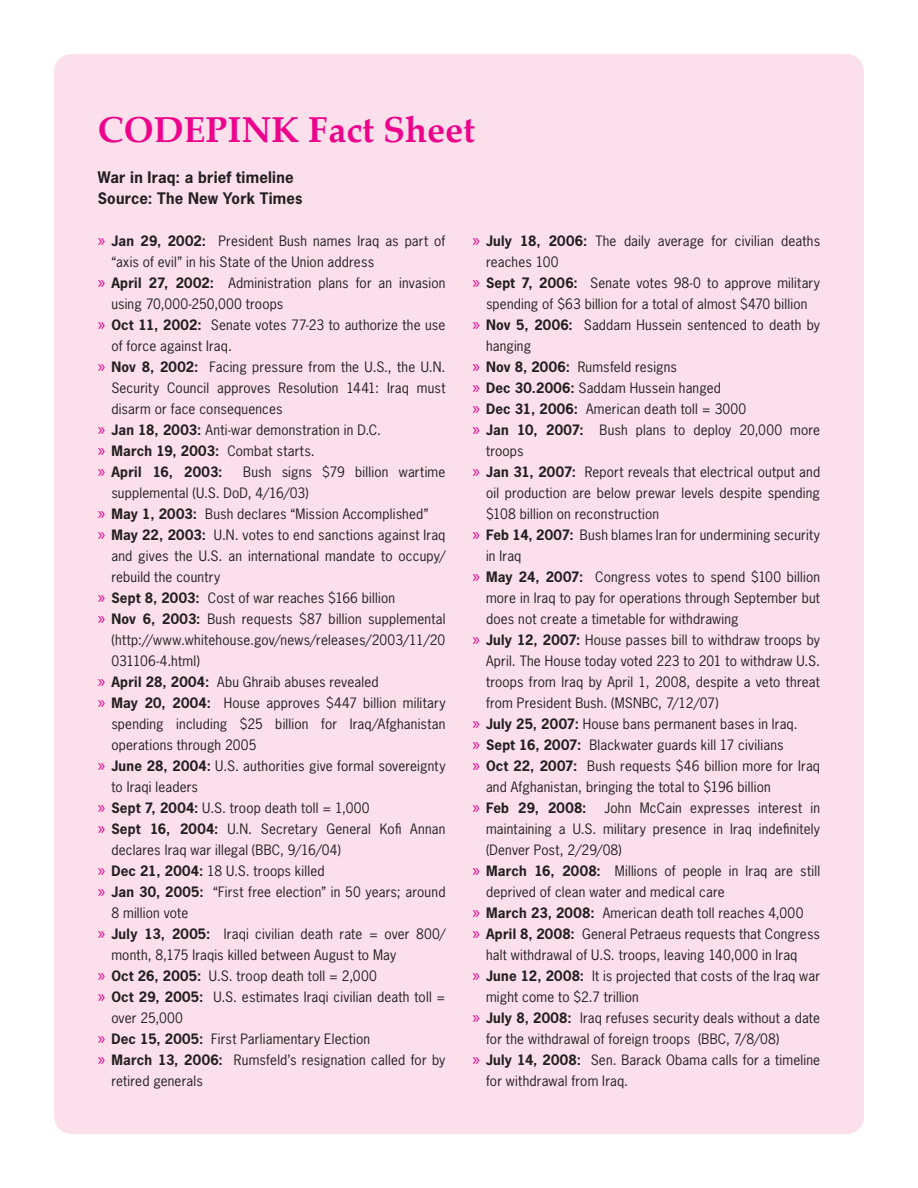
<style>
.page{position:relative;width:918px;height:1188px;background:#fff}
.page>*{position:absolute;margin:0;border:0;box-sizing:border-box;transform-origin:0 0}
.t1{font:700 36px "Palatino Linotype";color:#ed028c}
.t2{font:18px/21px "Myriad Pro";color:#ed028c}
.t3{font:700 15px/21px "News Gothic Std";letter-spacing:.015em;color:#231f20}
.t4{font:13.5px/21px "News Gothic Std";letter-spacing:.015em;color:#231f20}
.t5{font:700 13.5px "News Gothic Std";letter-spacing:.015em;color:#231f20}
.s1{font-weight:700}
</style>
<div class="page">
<div style="left:54px;top:54px;width:810px;height:1080px;background:#fbdfeb;border-radius:18px"></div>
<h1 class="t1" style="left:98px;top:104px;width:379px">CODEPINK Fact Sheet</h1>
<p class="t3" style="left:98px;top:166px;width:206px">War in Iraq: a brief timeline<br>Source: The New York Times</p>
<p class="t4" style="left:111px;top:230px;width:336px"><span class="s1">Jan 29, 2002:</span> President Bush names Iraq as part of “axis of evil” in his State of the Union address<br><span class="s1">April 27, 2002:</span> Administration plans for an invasion using 70,000-250,000 troops<br><span class="s1">Oct 11, 2002:</span> Senate votes 77-23 to authorize the use of force against Iraq.<br><span class="s1">Nov 8, 2002:</span> Facing pressure from the U.S., the U.N.<br>Security Council approves Resolution 1441: Iraq must disarm or face consequences<br><span class="s1">Jan 18, 2003:</span> Anti-war demonstration in D.C.<br><span class="s1">March 19, 2003:</span> Combat starts.<br><span class="s1">April 16, 2003:</span></p>
<h2 class="t2" style="left:98px;top:229px;width:9px">»</h2>
<h2 class="t2" style="left:98px;top:271px;width:9px">»</h2>
<h2 class="t2" style="left:98px;top:313px;width:9px">»</h2>
<h2 class="t2" style="left:98px;top:355px;width:9px">»</h2>
<h2 class="t2" style="left:98px;top:418px;width:9px;text-align:justify">» » »</h2>
<h2 class="t2" style="left:98px;top:502px;width:9px">» »</h2>
<p class="t4" style="left:111px;top:461px;width:336px;text-indent:132px">Bush signs $79 billion wartime supplemental (U.S. DoD, 4/16/03)<br><span class="s1">May 1, 2003:</span> Bush declares “Mission Accomplished” <span class="s1">May 22, 2003:</span> U.N. votes to end sanctions against Iraq and gives the U.S. an international mandate to occupy/ rebuild the country<br><span class="s1">Sept 8, 2003:</span> Cost of war reaches $166 billion<br><span class="s1">Nov 6, 2003:</span> Bush requests $87 billion supplemental (http://www.whitehouse.gov/news/releases/2003/11/20<br>031106-4.html)<br><span class="s1">April 28, 2004:</span> Abu Ghraib abuses revealed<br><span class="s1">May 20, 2004:</span> House approves $447 billion military spending including $25 billion for Iraq/Afghanistan operations through 2005<br><span class="s1">June 28, 2004:</span> U.S. authorities give formal sovereignty to Iraqi leaders<br><span class="s1">Sept 7, 2004:</span> U.S. troop death toll = 1,000<br><span class="s1">Sept 16, 2004:</span> U.N. Secretary General Kofi Annan declares Iraq war illegal (BBC, 9/16/04)<br><span class="s1">Dec 21, 2004:</span> 18 U.S. troops killed<br><span class="s1">Jan 30, 2005:</span> “First free election” in 50 years; around 8 million vote<br><span class="s1">July 13, 2005:</span> Iraqi civilian death rate = over 800/ month, 8,175 Iraqis killed between August to May<br><span class="s1">Oct 26, 2005:</span> U.S. troop death toll = 2,000<br><span class="s1">Oct 29, 2005:</span> U.S. estimates Iraqi civilian death toll = over 25,000<br><span class="s1">Dec 15, 2005:</span> First Parliamentary Election<br><span class="s1">March 13, 2006:</span> Rumsfeld’s resignation called for by retired generals</p>
<h2 class="t2" style="left:98px;top:586px;width:9px">» »</h2>
<h2 class="t2" style="left:98px;top:670px;width:9px">» »</h2>
<h2 class="t2" style="left:98px;top:754px;width:9px">»</h2>
<h2 class="t2" style="left:98px;top:796px;width:9px">» »</h2>
<h2 class="t2" style="left:98px;top:859px;width:9px">» »</h2>
<h2 class="t2" style="left:98px;top:922px;width:9px">»</h2>
<h2 class="t2" style="left:98px;top:964px;width:9px">» »</h2>
<h2 class="t2" style="left:98px;top:1027px;width:9px">» »</h2>
<p class="t4" style="left:486px;top:230px;width:336px"><span class="s1">July 18, 2006:</span> The daily average for civilian deaths reaches 100<br><span class="s1">Sept 7, 2006:</span> Senate votes 98-0 to approve military spending of $63 billion for a total of almost $470 billion <span class="s1">Nov 5, 2006:</span> Saddam Hussein sentenced to death by hanging<br><span class="s1">Nov 8, 2006:</span> Rumsfeld resigns<br><span class="s1">Dec 30.2006:</span> Saddam Hussein hanged<br><span class="s1">Dec 31, 2006:</span> American death toll = 3000<br><span class="s1">Jan 10, 2007:</span> Bush plans to deploy 20,000 more troops<br><span class="s1">Jan 31, 2007:</span> Report reveals that electrical output and oil production are below prewar levels despite spending $108 billion on reconstruction<br><span class="s1">Feb 14, 2007:</span> Bush blames Iran for undermining security in Iraq<br><span class="s1">May 24, 2007:</span> Congress votes to spend $100 billion more in Iraq to pay for operations through September but does not create a timetable for withdrawing<br><span class="s1">July 12, 2007:</span> House passes bill to withdraw troops by April. The House today voted 223 to 201 to withdraw U.S. troops from Iraq by April 1, 2008, despite a veto threat from President Bush. (MSNBC, 7/12/07)<br><span class="s1">July 25, 2007:</span> House bans permanent bases in Iraq.<br><span class="s1">Sept 16, 2007:</span> Blackwater guards kill 17 civilians<br><span class="s1">Oct 22, 2007:</span> Bush requests $46 billion more for Iraq and Afghanistan, bringing the total to $196 billion</p>
<p class="t5" style="left:486px;top:799px;width:102px">Feb 29, 2008:</p>
<h2 class="t2" style="left:472px;top:229px;width:9px">»</h2>
<h2 class="t2" style="left:472px;top:271px;width:9px">»</h2>
<h2 class="t2" style="left:472px;top:313px;width:9px">»</h2>
<h2 class="t2" style="left:472px;top:355px;width:9px;text-align:justify">» » » »</h2>
<h2 class="t2" style="left:472px;top:460px;width:9px">»</h2>
<h2 class="t2" style="left:472px;top:523px;width:9px">»</h2>
<h2 class="t2" style="left:472px;top:565px;width:9px">»</h2>
<h2 class="t2" style="left:472px;top:628px;width:9px">»</h2>
<h2 class="t2" style="left:472px;top:712px;width:9px;text-align:justify">» » »</h2>
<h2 class="t2" style="left:472px;top:796px;width:9px">»</h2>
<p class="t4" style="left:486px;top:797px;width:336px;text-indent:119px">John McCain expresses interest in maintaining a U.S. military presence in Iraq indefinitely (Denver Post, 2/29/08)<br><span class="s1">March 16, 2008:</span> Millions of people in Iraq are still deprived of clean water and medical care<br><span class="s1">March 23, 2008:</span> American death toll reaches 4,000<br><span class="s1">April 8, 2008:</span> General Petraeus requests that Congress halt withdrawal of U.S. troops, leaving 140,000 in Iraq <span class="s1">June 12, 2008:</span> It is projected that costs of the Iraq war might come to $2.7 trillion<br><span class="s1">July 8, 2008:</span> Iraq refuses security deals without a date for the withdrawal of foreign troops (BBC, 7/8/08)<br><span class="s1">July 14, 2008:</span> Sen. Barack Obama calls for a timeline for withdrawal from Iraq.</p>
<h2 class="t2" style="left:472px;top:859px;width:9px">»</h2>
<h2 class="t2" style="left:472px;top:901px;width:9px">» »</h2>
<h2 class="t2" style="left:472px;top:964px;width:9px">»</h2>
<h2 class="t2" style="left:472px;top:1006px;width:9px">»</h2>
<h2 class="t2" style="left:472px;top:1048px;width:9px">»</h2>
</div>
